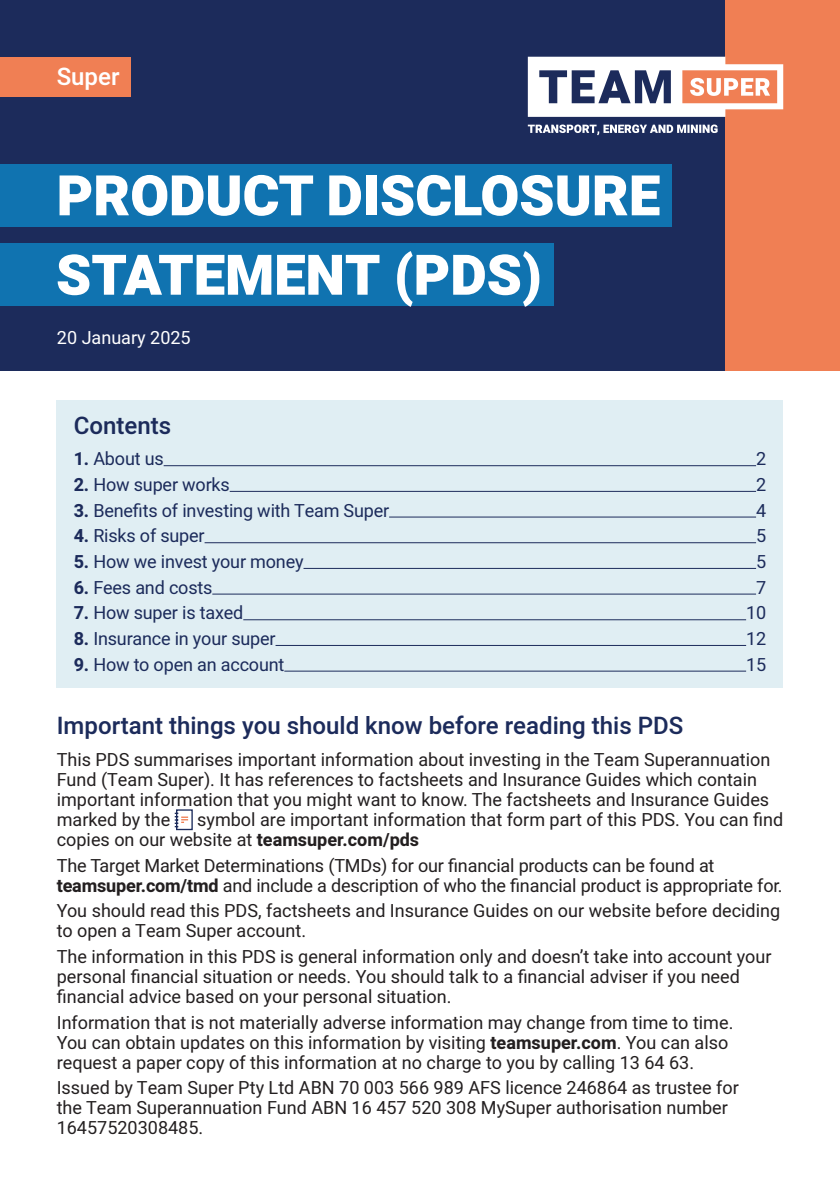
<style>
.page{position:relative;width:840px;height:1191px;background:#fff}
.page>*{position:absolute;margin:0;border:0;box-sizing:border-box;transform-origin:0 0}
.t1{font:900 56px "Heebo";color:#fff}
.TS_-_Heading_2{font:500 24px "Heebo";color:#1c2b5b}
.t2{font:500 24px "Heebo";color:#fff}
.TS_-_Body_Copy{font:18px/20px "Heebo";color:#231f20}
.t3{font:18px "Heebo";letter-spacing:-.01em;color:#1c2b5b}
.TS_-_Body_Copy-2{font:18px "Heebo";color:#fff}
.s1{font-weight:700}
</style>
<div class="page">
<div style="left:0;top:0;width:839px;height:370px;background:#1c2b5b"></div>
<div style="left:725px;top:0;width:114px;height:370px;background:#f07f54"></div>
<div style="left:0;top:164px;width:671px;height:63px;background:#1073b0"></div>
<div style="left:0;top:243px;width:553px;height:63px;background:#1073b0"></div>
<div style="left:57px;top:400px;width:725px;height:287px;background:#e0eef3"></div>
<hr style="left:163px;top:465px;width:592px;height:1px;background:#1c2b5b">
<hr style="left:229px;top:491px;width:526px;height:1px;background:#1c2b5b">
<hr style="left:389px;top:517px;width:366px;height:1px;background:#1c2b5b">
<hr style="left:204px;top:542px;width:551px;height:1px;background:#1c2b5b">
<hr style="left:303px;top:568px;width:452px;height:1px;background:#1c2b5b">
<hr style="left:212px;top:594px;width:543px;height:1px;background:#1c2b5b">
<hr style="left:243px;top:619px;width:502px;height:1px;background:#1c2b5b">
<hr style="left:275px;top:645px;width:470px;height:1px;background:#1c2b5b">
<hr style="left:284px;top:671px;width:461px;height:1px;background:#1c2b5b">
<div style="left:0;top:57px;width:131px;height:39px;background:#f07f54"></div>
<svg style="left:174px;top:809px;width:19px;height:22px"></svg>
<svg style="left:527px;top:124px;width:190px;height:11px"></svg>
<svg style="left:527px;top:57px;width:255px;height:60px"></svg>
<p class="t2" style="left:57px;top:60px;width:64px">Super</p>
<p class="t1" style="left:57px;top:157px;width:604px">PRODUCT DISCLOSURE</p>
<p class="t1" style="left:56px;top:236px;width:487px">STATEMENT (PDS)</p>
<p class="TS_-_Body_Copy-2" style="left:57px;top:325px;width:135px">20 January 2025</p>
<p class="TS_-_Heading_2" style="left:74px;top:409px;width:99px">Contents</p>
<p class="t3" style="left:74px;top:446px;width:91px"><span class="s1">1.</span> About us</p>
<p class="t3" style="left:755px;top:446px;width:12px">2</p>
<p class="t3" style="left:74px;top:472px;width:157px"><span class="s1">2.</span> How super works</p>
<p class="t3" style="left:755px;top:472px;width:12px">2</p>
<p class="t3" style="left:74px;top:498px;width:317px"><span class="s1">3.</span> Benefits of investing with Team Super</p>
<p class="t3" style="left:755px;top:498px;width:12px">4</p>
<p class="t3" style="left:74px;top:523px;width:132px"><span class="s1">4.</span> Risks of super</p>
<p class="t3" style="left:755px;top:523px;width:12px">5</p>
<p class="t3" style="left:74px;top:549px;width:231px"><span class="s1">5.</span> How we invest your money</p>
<p class="t3" style="left:755px;top:549px;width:12px">5</p>
<p class="t3" style="left:74px;top:575px;width:140px"><span class="s1">6.</span> Fees and costs</p>
<p class="t3" style="left:755px;top:575px;width:12px">7</p>
<p class="t3" style="left:74px;top:600px;width:171px"><span class="s1">7.</span> How super is taxed</p>
<p class="t3" style="left:745px;top:600px;width:22px">10</p>
<p class="t3" style="left:74px;top:626px;width:203px"><span class="s1">8.</span> Insurance in your super</p>
<p class="t3" style="left:745px;top:626px;width:22px">12</p>
<p class="t3" style="left:74px;top:652px;width:212px"><span class="s1">9.</span> How to open an account</p>
<p class="t3" style="left:745px;top:652px;width:22px">15</p>
<p class="TS_-_Heading_2" style="left:57px;top:709px;width:627px">Important things you should know before reading this PDS</p>
<p class="TS_-_Body_Copy" style="left:57px;top:749px;width:714px">This PDS summarises important information about investing in the Team Superannuation Fund (Team Super). It has references to factsheets and Insurance Guides which contain important information that you might want to know. The factsheets and Insurance Guides marked by the</p>
<p class="TS_-_Body_Copy" style="left:57px;top:809px;width:727px;text-indent:140px">symbol are important information that form part of this PDS. You can find copies on our website at <span class="s1">teamsuper.com/pds</span></p>
<p class="TS_-_Body_Copy" style="left:57px;top:855px;width:727px">The Target Market Determinations (TMDs) for our financial products can be found at <span class="s1">teamsuper.com/tmd</span> and include a description of who the financial product is appropriate for.</p>
<p class="TS_-_Body_Copy" style="left:57px;top:900px;width:724px">You should read this PDS, factsheets and Insurance Guides on our website before deciding to open a Team Super account.</p>
<p class="TS_-_Body_Copy" style="left:57px;top:946px;width:716px">The information in this PDS is general information only and doesn’t take into account your personal financial situation or needs. You should talk to a financial adviser if you need financial advice based on your personal situation.</p>
<p class="TS_-_Body_Copy" style="left:57px;top:1012px;width:677px">Information that is not materially adverse information may change from time to time.<br>You can obtain updates on this information by visiting <span class="s1">teamsuper.com</span>. You can also request a paper copy of this information at no charge to you by calling 13 64 63.</p>
<p class="TS_-_Body_Copy" style="left:57px;top:1077px;width:683px">Issued by Team Super Pty Ltd ABN 70 003 566 989 AFS licence 246864 as trustee for the Team Superannuation Fund ABN 16 457 520 308 MySuper authorisation number<br>16457520308485.</p>
</div>
